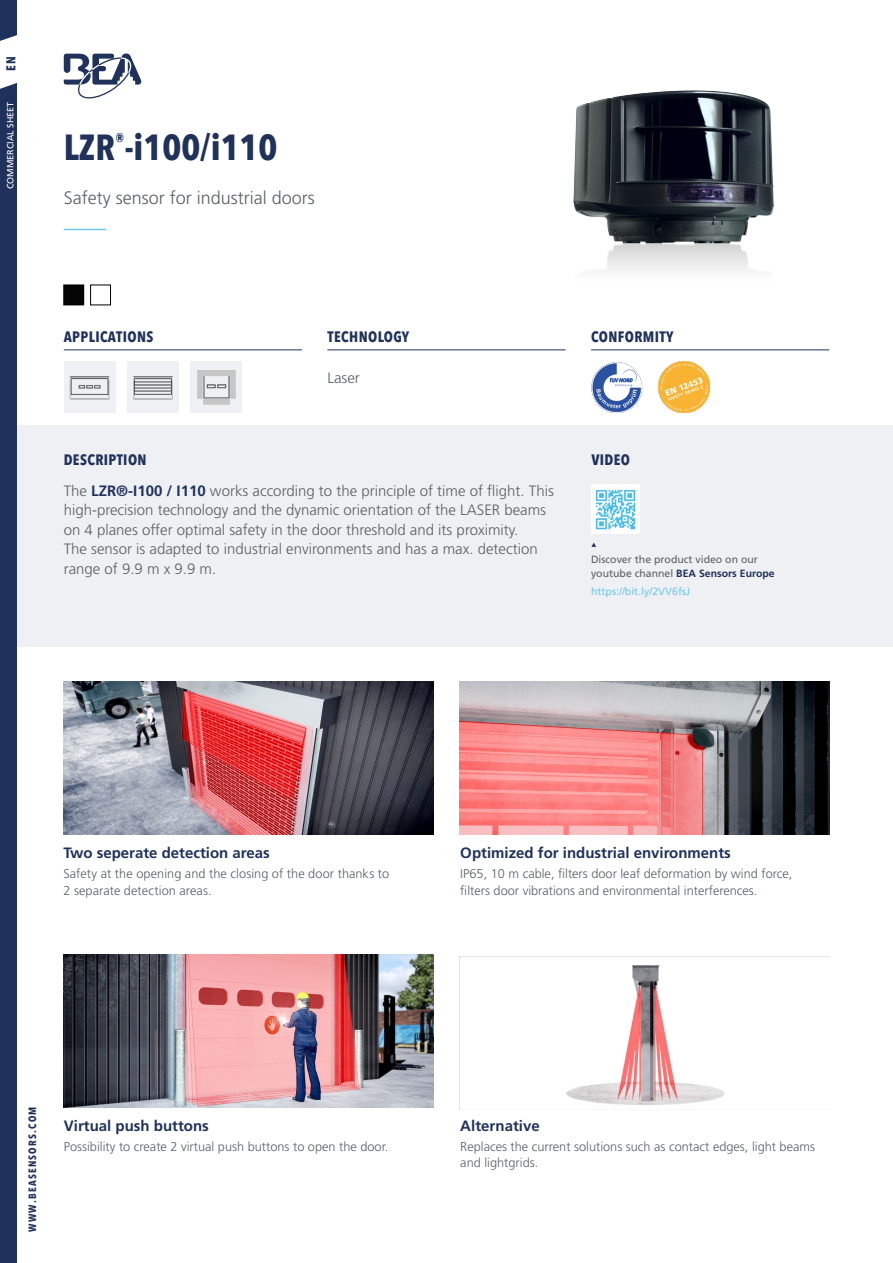
<style>
.page{position:relative;width:893px;height:1263px;background:#fff}
.page>*{position:absolute;margin:0;border:0;box-sizing:border-box;transform-origin:0 0}
.t1{font:700 condensed 36px "Avenir Next LT Pro";color:#20325b}
.t2{font:300 18px "Frutiger LT Std";color:#566164}
.t3{font:300 15px/19.5px "Frutiger LT Std";color:#566164}
.t4{font:700 15px "Frutiger LT Std";color:#20325b}
.t5{font:700 condensed 15px "Avenir Next LT Pro";letter-spacing:.025em;color:#20325b}
.t6{font:300 12.75px/16.5px "Frutiger LT Std";color:#566164}
.t7{font:700 condensed 12.75px "Avenir Next LT Pro";color:#20325b}
.t8{font:10.5px/13.5px "Frutiger LT Std";color:#566164}
.t9{font:10.5px "Frutiger LT Std";color:#6ec9ef}
.t10{font:700 condensed 10.5px "Avenir Next LT Pro";letter-spacing:.12em;color:#20325b}
.t11{font:9px "Frutiger LT Std";color:#fff}
.s1{font-weight:700;color:#20325b}
</style>
<div class="page">
<div style="left:17px;top:425px;width:876px;height:221px;background:#eff0f3"></div>
<div style="left:0;top:83px;width:17px;height:1180px;background:#20325b"></div>
<svg style="left:0;top:0;width:17px;height:41px"></svg>
<svg style="left:64px;top:54px;width:77px;height:45px"></svg>
<svg style="left:591px;top:543px;width:5px;height:4px"></svg>
<div style="left:64px;top:285px;width:20px;height:20px;background:#050505"></div>
<div style="left:63px;top:285px;width:21px;height:20px;border:1px solid #000"></div>
<div style="left:90px;top:285px;width:21px;height:20px;border:1px solid #000"></div>
<img style="left:573px;top:90px;width:202px;height:181px">
<img style="left:64px;top:362px;width:51px;height:51px">
<img style="left:591px;top:485px;width:49px;height:49px">
<img style="left:64px;top:954px;width:369px;height:153px">
<img style="left:64px;top:682px;width:370px;height:153px">
<img style="left:459px;top:956px;width:370px;height:153px">
<img style="left:459px;top:682px;width:370px;height:153px">
<img style="left:591px;top:363px;width:51px;height:49px">
<img style="left:659px;top:362px;width:51px;height:51px">
<img style="left:128px;top:362px;width:51px;height:51px">
<img style="left:191px;top:362px;width:51px;height:51px">
<hr style="left:64px;top:229px;width:42px;height:1px;background:#6ec9ef">
<hr style="left:327px;top:349px;width:239px;height:1px;background:#20325b">
<hr style="left:64px;top:349px;width:238px;height:1px;background:#20325b">
<hr style="left:591px;top:349px;width:238px;height:1px;background:#20325b">
<p class="t7" style="left:3px;top:71px;width:16px;rotate:-90deg">EN</p>
<p class="t11" style="left:5px;top:189px;width:89px;rotate:-90deg">COMMERCIAL SHEET</p>
<h1 class="t1" style="left:64px;top:126px;width:215px">LZR<sup>®</sup>-i100/i110</h1>
<h2 class="t2" style="left:64px;top:187px;width:253px">Safety sensor for industrial doors</h2>
<p class="t5" style="left:64px;top:327px;width:91px">APPLICATIONS</p>
<p class="t5" style="left:327px;top:327px;width:83px">TECHNOLOGY</p>
<p class="t5" style="left:591px;top:327px;width:84px">CONFORMITY</p>
<p class="t3" style="left:327px;top:368px;width:34px">Laser</p>
<p class="t5" style="left:64px;top:451px;width:84px">DESCRIPTION</p>
<p class="t5" style="left:591px;top:451px;width:40px">VIDEO</p>
<p class="t3" style="left:64px;top:481px;width:492px">The <span class="s1">LZR®-I100 / I110</span> works according to the principle of time of flight. This high-precision technology and the dynamic orientation of the LASER beams on 4 planes offer optimal safety in the door threshold and its proximity.<br>The sensor is adapted to industrial environments and has a max. detection range of 9.9 m x 9.9 m.</p>
<p class="t8" style="left:591px;top:553px;width:185px">Discover the product video on our youtube channel <span class="s1">BEA Sensors Europe</span></p>
<p class="t9" style="left:591px;top:585px;width:101px">https://bit.ly/2VV6fsJ</p>
<p class="t4" style="left:63px;top:844px;width:208px">Two seperate detection areas</p>
<p class="t6" style="left:63px;top:866px;width:327px">Safety at the opening and the closing of the door thanks to<br>2 separate detection areas.</p>
<p class="t4" style="left:460px;top:844px;width:272px">Optimized for industrial environments</p>
<p class="t6" style="left:460px;top:866px;width:334px">IP65, 10 m cable, filters door leaf deformation by wind force, filters door vibrations and environmental interferences.</p>
<p class="t10" style="left:26px;top:1232px;width:127px;rotate:-90deg">WWW.BEASENSORS.COM</p>
<p class="t4" style="left:64px;top:1116px;width:147px">Virtual push buttons</p>
<p class="t6" style="left:64px;top:1138px;width:326px">Possibility to create 2 virtual push buttons to open the door.</p>
<p class="t4" style="left:460px;top:1116px;width:81px">Alternative</p>
<p class="t6" style="left:460px;top:1138px;width:356px">Replaces the current solutions such as contact edges, light beams and lightgrids.</p>
</div>
